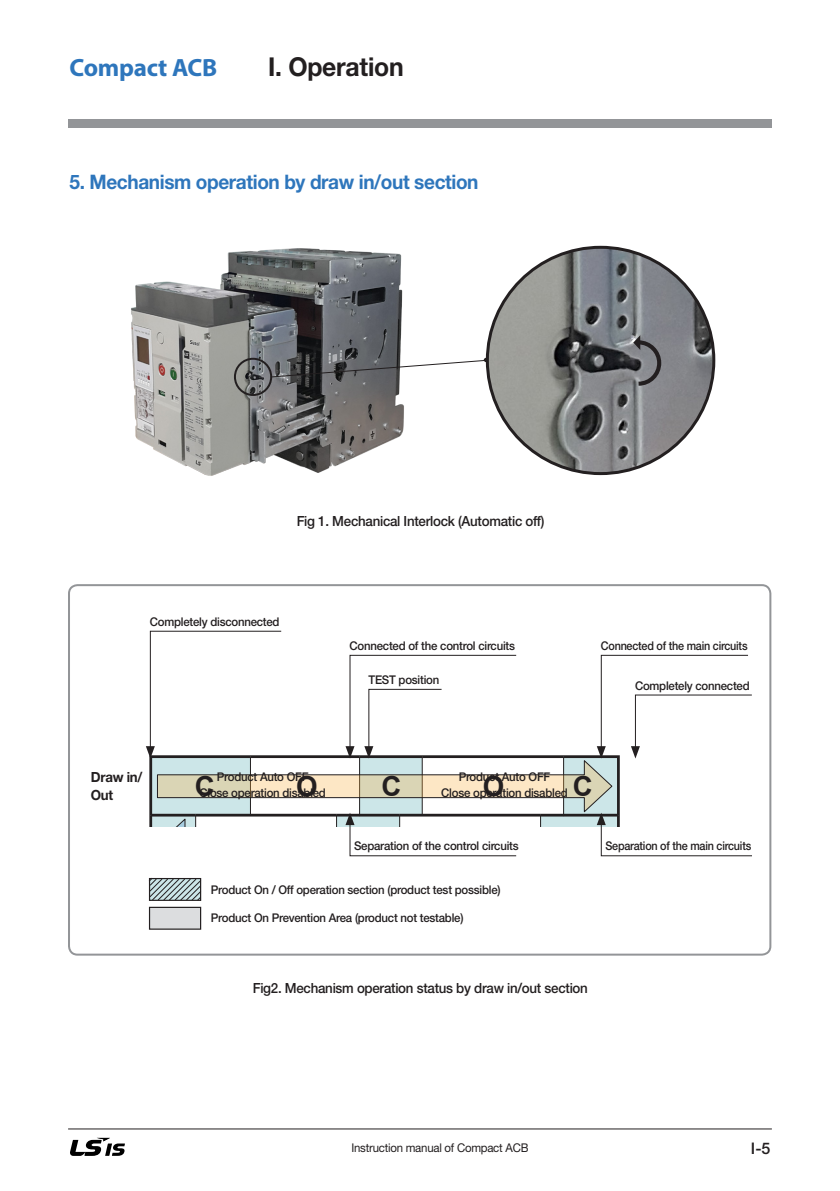
<style>
.page{position:relative;width:840px;height:1191px;background:#fff}
.page>*{position:absolute;margin:0;border:0;box-sizing:border-box;transform-origin:0 0}
.t1{font:700 27.6px "Arial";color:#231f20}
._0718_큰타이틀{font:700 26px "Helvetica Neue";letter-spacing:-.01em;color:#231f20;scale:.95 1}
._0718_큰타이틀-2{font:700 25px "Myriad Pro";letter-spacing:-.01em;color:#2e76bc}
._0718_소타이틀{font:700 20px "Helvetica Neue";letter-spacing:-.02em;color:#2e76bc;scale:.95 1}
.정규{font:500 16px "Helvetica Neue";color:#231f20}
._0718_소타이틀-2{font:500 14px "Helvetica Neue";letter-spacing:-.02em;color:#231f20;scale:.95 1}
._0718_소타이틀-3{font:700 14px "Helvetica Neue";letter-spacing:-.02em;color:#231f20;scale:.95 1}
._0718_소타이틀-4{font:500 12px "Helvetica Neue";letter-spacing:-.02em;color:#231f20;scale:.95 1}
._0718_소타이틀-5{font:500 12px "Helvetica Neue";letter-spacing:-.02em;color:#231f20;scale:.9 1}
.t2{font:12px "Helvetica Neue";letter-spacing:-.02em;color:#231f20;scale:.95 1}
</style>
<div class="page">
<svg style="left:70px;top:1137px;width:55px;height:18px"></svg>
<hr style="left:68px;top:1128px;width:703px;height:1px;background:#231f20">
<div style="left:68px;top:119px;width:703px;height:9px;background:#939598"></div>
<img style="left:131px;top:248px;width:273px;height:228px">
<img style="left:487px;top:247px;width:226px;height:226px;border-radius:113px">
<div style="left:234px;top:358px;width:38px;height:38px;border:2px solid #231f20;border-radius:50%"></div>
<svg style="left:270px;top:358px;width:218px;height:20px"></svg>
<svg style="left:633px;top:335px;width:30px;height:53px"></svg>
<div style="left:68px;top:584px;width:703px;height:371px;border:2px solid #939598;border-radius:9px"></div>
<svg style="left:146px;top:630px;width:606px;height:226px"></svg>
<div style="left:149px;top:907px;width:51px;height:22px;background:#dcdddf"></div>
<div style="left:149px;top:906px;width:52px;height:23px;border:1px solid #231f20"></div>
<svg style="left:148px;top:877px;width:53px;height:24px"></svg>
<p class="_0718_큰타이틀-2" style="left:69px;top:51px;width:149px">Compact ACB</p>
<p class="_0718_큰타이틀" style="left:268px;top:51px;width:144px">I. Operation</p>
<p class="_0718_소타이틀" style="left:69px;top:169px;width:432px">5. Mechanism operation by draw in/out section</p>
<p class="_0718_소타이틀-2" style="left:296px;top:513px;width:262px">Fig 1. Mechanical Interlock (Automatic off)</p>
<p class="_0718_소타이틀-4" style="left:150px;top:614px;width:138px">Completely disconnected</p>
<p class="_0718_소타이틀-4" style="left:349px;top:638px;width:175px">Connected of the control circuits</p>
<p class="_0718_소타이틀-4" style="left:368px;top:672px;width:76px">TEST position</p>
<p class="_0718_소타이틀-5" style="left:600px;top:638px;width:164px">Connected of the main circuits</p>
<p class="_0718_소타이틀-4" style="left:634px;top:678px;width:122px">Completely connected</p>
<p class="_0718_소타이틀-3" style="left:91px;top:768px;width:56px">Draw in/</p>
<p class="_0718_소타이틀-3" style="left:91px;top:786px;width:25px">Out</p>
<p class="_0718_소타이틀-4" style="left:458px;top:770px;width:98px">Product Auto OFF</p>
<p class="_0718_소타이틀-4" style="left:441px;top:786px;width:134px">Close operation disabled</p>
<p class="_0718_소타이틀-4" style="left:217px;top:770px;width:98px">Product Auto OFF</p>
<p class="_0718_소타이틀-4" style="left:199px;top:786px;width:134px">Close operation disabled</p>
<p class="t1" style="left:195px;top:768px;width:21px">C</p>
<p class="t1" style="left:482px;top:768px;width:23px">O</p>
<p class="t1" style="left:296px;top:768px;width:23px">O</p>
<p class="t1" style="left:381px;top:768px;width:21px">C</p>
<p class="t1" style="left:572px;top:768px;width:21px">C</p>
<p class="t1" style="left:358px;top:826px;width:21px">C</p>
<p class="t1" style="left:460px;top:826px;width:23px">O</p>
<p class="_0718_소타이틀-4" style="left:354px;top:838px;width:175px">Separation of the control circuits</p>
<p class="_0718_소타이틀-5" style="left:605px;top:838px;width:163px">Separation of the main circuits</p>
<p class="_0718_소타이틀-4" style="left:211px;top:882px;width:306px">Product On / Off operation section (product test possible)</p>
<p class="_0718_소타이틀-4" style="left:211px;top:911px;width:267px">Product On Prevention Area (product not testable)</p>
<p class="_0718_소타이틀-2" style="left:252px;top:979px;width:354px">Fig2. Mechanism operation status by draw in/out section</p>
<p class="t2" style="left:351px;top:1140px;width:188px">Instruction manual of Compact ACB</p>
<p class="정규" style="left:750px;top:1138px;width:21px">I-5</p>
</div>
